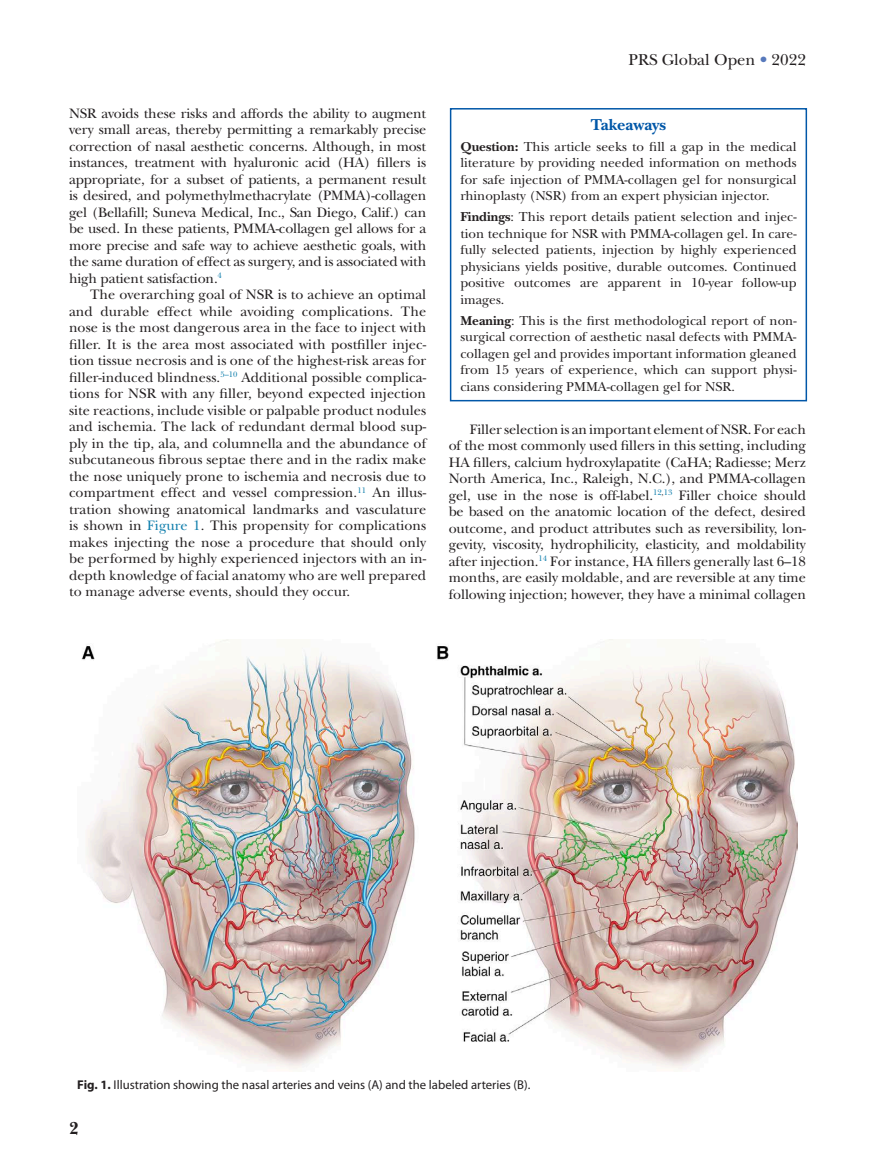
<style>
.page{position:relative;width:878px;height:1175px;background:#fff}
.page>*{position:absolute;margin:0;border:0;box-sizing:border-box;transform-origin:0 0}
.t1{font:700 18px "New Baskerville Std";color:#231f20}
.t2{font:16.5px "New Baskerville Std";color:#231f20}
.t3{font:700 16.5px "New Baskerville Std";color:#0157a8}
.t4{font:14.25px/16.5px "New Baskerville Std";letter-spacing:-.005em;color:#231f20;text-align:justify}
.t5{font:13.5px/16.5px "New Baskerville Std";color:#231f20;text-align:justify}
.t6{font:12.75px "Myriad Pro";color:#231f20}
.s1{color:#0f7eac}
.s2{color:#5779bc}
.s3{font-weight:700}
</style>
<div class="page">
<div style="left:450px;top:108px;width:357px;height:293px;border:2px solid #0157a8"></div>
<img style="left:81px;top:639px;width:716px;height:430px">
<p class="t4" style="left:69px;top:105px;width:359px">NSR avoids these risks and affords the ability to augment very small areas, thereby permitting a remarkably precise correction of nasal aesthetic concerns. Although, in most instances, treatment with hyaluronic acid (HA) fillers is appropriate, for a subset of patients, a permanent result is desired, and polymethylmethacrylate (PMMA)-collagen gel (Bellafill; Suneva Medical, Inc., San Diego, Calif.) can be used. In these patients, PMMA-collagen gel allows for a more precise and safe way to achieve aesthetic goals, with the same duration of effect as surgery, and is associated with high patient satisfaction.<sup>4</sup></p>
<p class="t4" style="left:69px;top:286px;width:359px;text-indent:21px">The overarching goal of NSR is to achieve an optimal and durable effect while avoiding complications. The nose is the most dangerous area in the face to inject with filler. It is the area most associated with postfiller injec&shy;tion tissue necrosis and is one of the highest-risk areas for filler-induced blindness.<sup>5–10</sup> Additional possible complica&shy;tions for NSR with any filler, beyond expected injection site reactions, include visible or palpable product nodules and ischemia. The lack of redundant dermal blood sup&shy;ply in the tip, ala, and columnella and the abundance of subcutaneous fibrous septae there and in the radix make the nose uniquely prone to ischemia and necrosis due to compartment effect and vessel compression.<sup>11</sup> An illus&shy;tration showing anatomical landmarks and vasculature is shown in <span class="s1">Figure 1</span>. This propensity for complications makes injecting the nose a procedure that should only be performed by highly experienced injectors with an in&shy;depth knowledge of facial anatomy who are well prepared to manage adverse events, should they occur.</p>
<p class="t2" style="left:628px;top:50px;width:179px">PRS Global Open <span class="s2">•</span> 2022</p>
<p class="t3" style="left:590px;top:115px;width:77px">Takeaways</p>
<p class="t5" style="left:460px;top:138px;width:338px"><span class="s3">Question:</span> This article seeks to fill a gap in the medical literature by providing needed information on methods for safe injection of PMMA-collagen gel for nonsurgical rhinoplasty (NSR) from an expert physician injector.</p>
<p class="t5" style="left:460px;top:209px;width:338px"><span class="s3">Findings</span>: This report details patient selection and injec&shy;tion technique for NSR with PMMA-collagen gel. In care&shy;fully selected patients, injection by highly experienced physicians yields positive, durable outcomes. Continued positive outcomes are apparent in 10-year follow-up images.</p>
<p class="t5" style="left:460px;top:312px;width:338px"><span class="s3">Meaning</span>: This is the first methodological report of non&shy;surgical correction of aesthetic nasal defects with PMMA&shy;collagen gel and provides important information gleaned from 15 years of experience‚ which can support physi&shy;cians considering PMMA-collagen gel for NSR.</p>
<p class="t4" style="left:448px;top:421px;width:359px;text-indent:21px">Filler selection is an important element of NSR. For each of the most commonly used fillers in this setting, including HA fillers, calcium hydroxylapatite (CaHA; Radiesse; Merz North America, Inc., Raleigh, N.C.), and PMMA-collagen gel, use in the nose is off-label.<sup>12</sup><sup>,</sup><sup>13</sup> Filler choice should be based on the anatomic location of the defect, desired outcome, and product attributes such as reversibility, lon&shy;gevity, viscosity, hydrophilicity, elasticity, and moldability after injection.<sup>14</sup> For instance, HA fillers generally last 6–18 months, are easily moldable, and are reversible at any time following injection; however, they have a minimal collagen</p>
<p class="t6" style="left:77px;top:1076px;width:454px"><span class="s3">Fig. 1.</span> I llustration showing the nasal arteries and veins (A) and the labeled arteries (B).</p>
<p class="t1" style="left:69px;top:1118px;width:11px">2</p>
</div>
